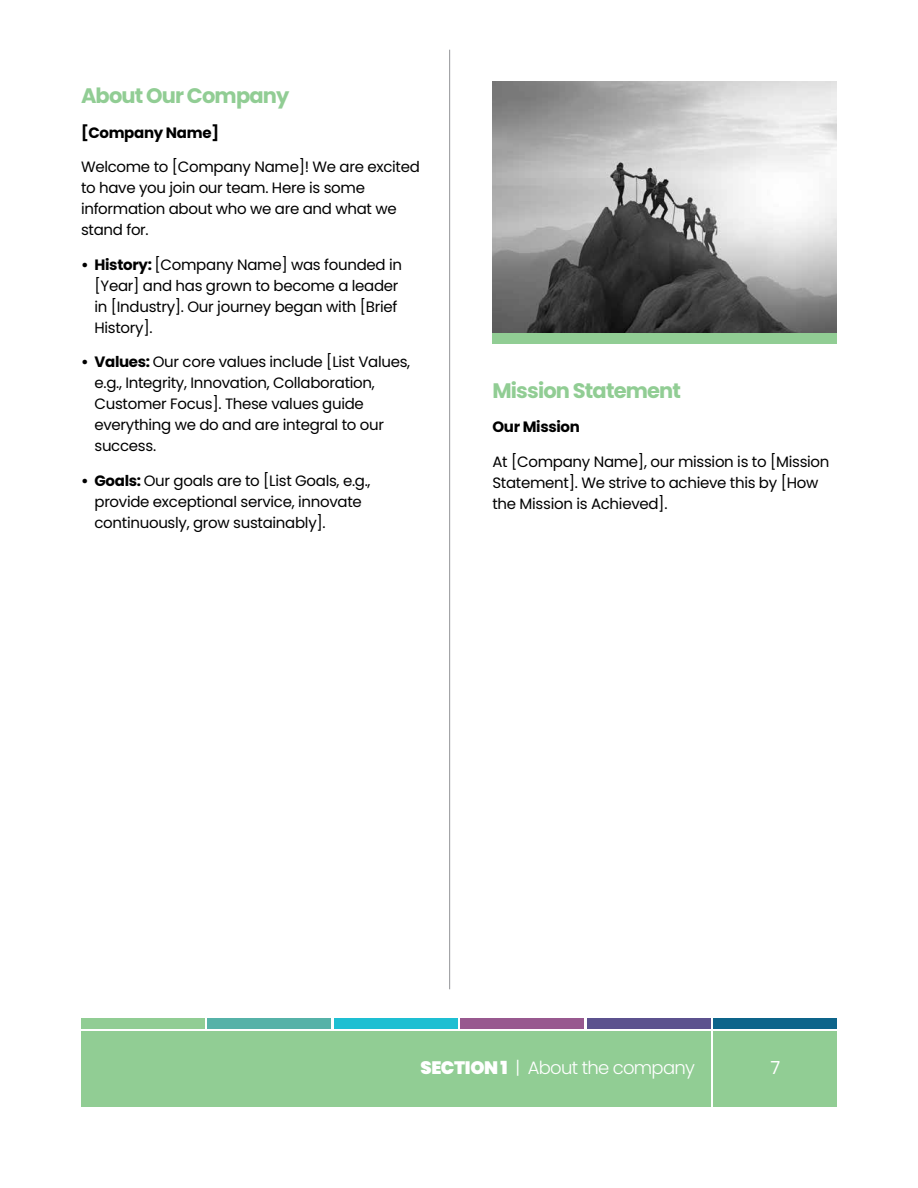
<style>
.page{position:relative;width:918px;height:1188px;background:#fff}
.page>*{position:absolute;margin:0;border:0;box-sizing:border-box;transform-origin:0 0}
.t1{font:700 21px "Poppins";letter-spacing:-.04em;color:#91cd94}
.t2{font:300 18px "Poppins";letter-spacing:-.04em;color:#fff}
.t3{font:18px "Poppins";color:#fff}
.t4{font:15px/21px "Poppins";letter-spacing:-.02em;color:#000}
.t5{font:700 15px "Poppins";letter-spacing:-.02em;color:#000}
.s1{font-weight:700}
.s2{font-weight:900}
</style>
<div class="page">
<div style="left:81px;top:1031px;width:630px;height:76px;background:#91cd94"></div>
<div style="left:714px;top:1031px;width:123px;height:76px;background:#91cd94"></div>
<div style="left:81px;top:1018px;width:124px;height:10px;background:#91cd94"></div>
<div style="left:207px;top:1018px;width:124px;height:10px;background:#56b2a8"></div>
<div style="left:334px;top:1018px;width:124px;height:10px;background:#1ebfd2"></div>
<div style="left:460px;top:1018px;width:124px;height:10px;background:#98598f"></div>
<div style="left:587px;top:1018px;width:124px;height:10px;background:#5c528e"></div>
<div style="left:713px;top:1018px;width:124px;height:10px;background:#0d648a"></div>
<hr style="left:449px;top:50px;width:1px;height:939px;background:#939598">
<img style="left:492px;top:81px;width:344px;height:253px">
<div style="left:492px;top:334px;width:345px;height:10px;background:#91cd94"></div>
<h1 class="t1" style="left:81px;top:84px;width:210px">About Our Company</h1>
<p class="t5" style="left:81px;top:124px;width:139px">[Company Name]</p>
<p class="t4" style="left:81px;top:156px;width:340px">Welcome to [Company Name]! We are excited to have you join our team. Here is some information about who we are and what we stand for.</p>
<p class="t4" style="left:94px;top:254px;width:309px;text-indent:-14px"><span class="s1">• History:</span> [Company Name] was founded in [Year] and has grown to become a leader in [Industry]. Our journey began with [Brief History].</p>
<p class="t4" style="left:94px;top:351px;width:317px;text-indent:-14px"><span class="s1">• Values:</span> Our core values include [List Values, e.g., Integrity, Innovation, Collaboration, Customer Focus]. These values guide everything we do and are integral to our success.</p>
<p class="t4" style="left:95px;top:470px;width:278px;text-indent:-14px"><span class="s1">• Goals:</span> Our goals are to [List Goals, e.g., provide exceptional service, innovate continuously, grow sustainably].</p>
<h1 class="t1" style="left:492px;top:378px;width:190px">Mission Statement</h1>
<p class="t5" style="left:492px;top:418px;width:89px">Our Mission</p>
<p class="t4" style="left:492px;top:451px;width:339px">At [Company Name], our mission is to [Mission<br>Statement]. We strive to achieve this by [How the Mission is Achieved].</p>
<p class="t2" style="left:420px;top:1058px;width:276px"><span class="s2">SECTION 1</span> | About the company</p>
<p class="t3" style="left:771px;top:1058px;width:11px">7</p>
</div>
